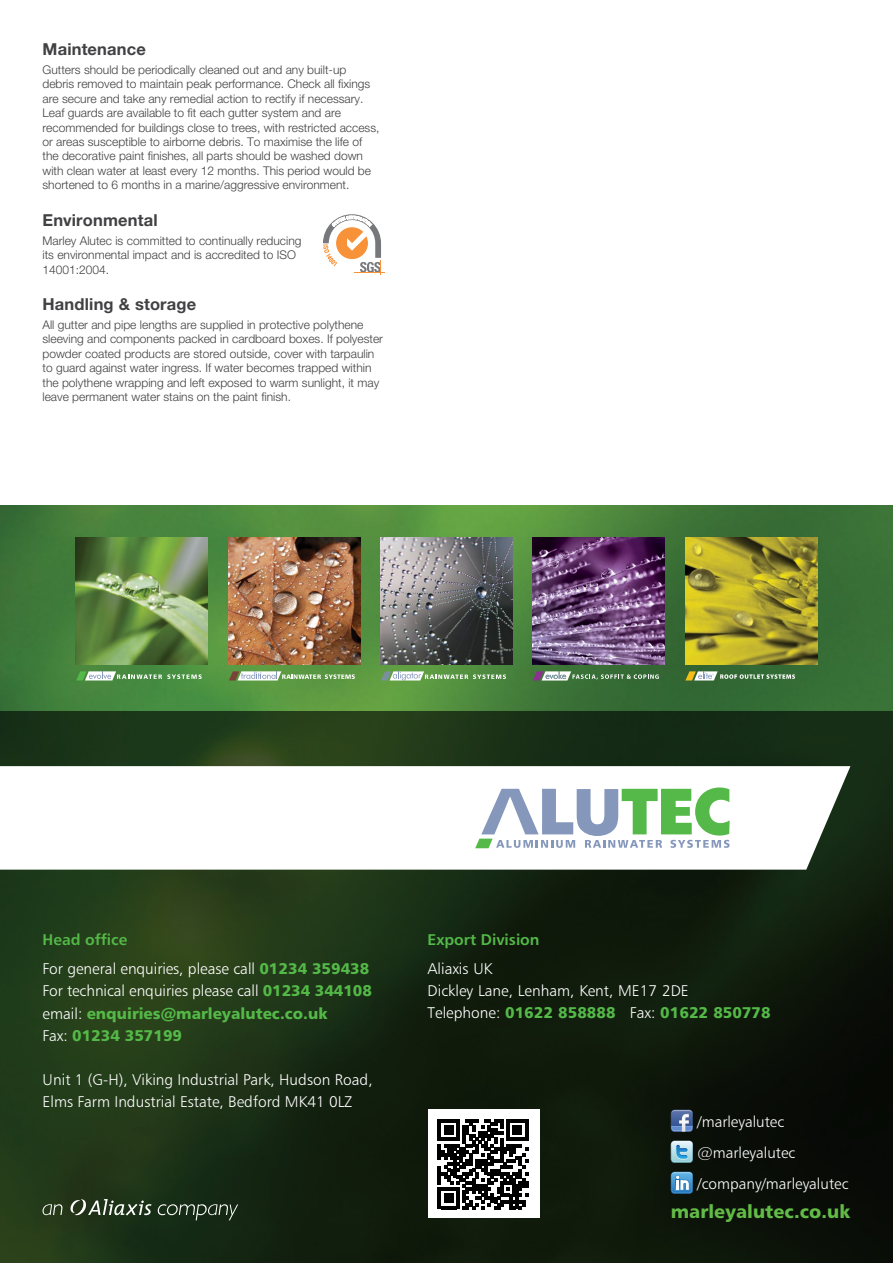
<style>
.page{position:relative;width:893px;height:1263px;background:#fff}
.page>*{position:absolute;margin:0;border:0;box-sizing:border-box;transform-origin:0 0}
.t1{font:18.45px "Humanist 777 BT Black B";color:#62bb46}
.t2{font:700 16.5px "Helvetica Neue";letter-spacing:.01em;color:#414042}
.t3{font:15.6px/22.2px "Humanist 777 BT Light B";color:#fff}
.t4{font:15.6px/22.2px "Humanist 777 BT Black B";color:#54b948}
.t5{font:15.6px "Humanist 777 BT Bold B";color:#54b948}
.t6{font:15.45px/31px "Humanist 777 BT Light B";color:#fff}
.t7{font:300 12px/14.4px "Helvetica Neue";color:#414042}
.s1{font-family:"Humanist 777 BT Black B";color:#54b948}
.s2{font-family:"Humanist 777 BT Light B";color:#fff}
</style>
<div class="page">
<img style="left:0;top:505px;width:893px;height:206px">
<svg style="left:0;top:711px;width:893px;height:552px;background:#162611"></svg>
<svg style="left:0;top:766px;width:850px;height:104px"></svg>
<svg style="left:475px;top:787px;width:255px;height:61px"></svg>
<svg style="left:671px;top:1110px;width:22px;height:22px"></svg>
<svg style="left:671px;top:1141px;width:22px;height:22px"></svg>
<svg style="left:671px;top:1172px;width:22px;height:22px"></svg>
<div style="left:428px;top:1110px;width:111px;height:108px;background:#fff"></div>
<svg style="left:438px;top:1119px;width:90px;height:90px"></svg>
<hr style="left:354px;top:272px;width:31px;height:1px;background:#f79239">
<svg style="left:323px;top:214px;width:58px;height:61px"></svg>
<svg style="left:70px;top:1199px;width:81px;height:16px"></svg>
<svg style="left:157px;top:1204px;width:81px;height:16px"></svg>
<svg style="left:43px;top:1204px;width:20px;height:11px"></svg>
<img style="left:76px;top:537px;width:132px;height:127px">
<img style="left:229px;top:537px;width:132px;height:127px">
<img style="left:381px;top:537px;width:131px;height:127px">
<img style="left:533px;top:538px;width:131px;height:127px">
<img style="left:685px;top:538px;width:132px;height:127px">
<svg style="left:76px;top:671px;width:126px;height:9px"></svg>
<svg style="left:229px;top:671px;width:126px;height:9px"></svg>
<svg style="left:381px;top:671px;width:125px;height:9px"></svg>
<svg style="left:533px;top:671px;width:126px;height:9px"></svg>
<svg style="left:685px;top:671px;width:110px;height:9px"></svg>
<h2 class="t2" style="left:43px;top:39px;width:105px">Maintenance</h2>
<p class="t7" style="left:43px;top:62px;width:338px">Gutters should be periodically cleaned out and any built-up debris removed to maintain peak performance. Check all fixings are secure and take any remedial action to rectify if necessary.<br>Leaf guards are available to fit each gutter system and are recommended for buildings close to trees, with restricted access, or areas susceptible to airborne debris. To maximise the life of the decorative paint finishes, all parts should be washed down with clean water at least every 12 months. This period would be shortened to 6 months in a marine/aggressive environment.</p>
<h2 class="t2" style="left:43px;top:210px;width:117px">Environmental</h2>
<p class="t7" style="left:43px;top:233px;width:260px">Marley Alutec is committed to continually reducing its environmental impact and is accredited to ISO<br>14001:2004.</p>
<h2 class="t2" style="left:43px;top:294px;width:155px">Handling &amp; storage</h2>
<p class="t7" style="left:43px;top:317px;width:342px">All gutter and pipe lengths are supplied in protective polythene sleeving and components packed in cardboard boxes. If polyester powder coated products are stored outside, cover with tarpaulin to guard against water ingress. If water becomes trapped within the polythene wrapping and left exposed to warm sunlight, it may leave permanent water stains on the paint finish.</p>
<h3 class="t5" style="left:43px;top:930px;width:86px">Head office</h3>
<h3 class="t3" style="left:43px;top:957px;width:331px">For general enquiries, please call <span class="s1">01234 359438<br></span>For technical enquiries please call <span class="s1">01234 344108</span></h3>
<h3 class="t4" style="left:43px;top:1002px;width:287px"><span class="s2">email:</span> enquiries@marleyalutec.co.uk<br><span class="s2">Fax:</span> 01234 357199</h3>
<h3 class="t3" style="left:43px;top:1068px;width:332px">Unit 1 (G-H), Viking Industrial Park, Hudson Road,<br>Elms Farm Industrial Estate, Bedford MK41 0LZ</h3>
<h3 class="t5" style="left:428px;top:930px;width:113px">Export Division</h3>
<h3 class="t3" style="left:428px;top:957px;width:263px">Aliaxis UK<br>Dickley Lane, Lenham, Kent, ME17 2DE</h3>
<h3 class="t4" style="left:428px;top:1001px;width:345px"><span class="s2">Telephone:</span> 01622 858888 <span class="s2">Fax:</span> 01622 850778</h3>
<p class="t6" style="left:697px;top:1105px;width:153px">/marleyalutec @marleyalutec /company/marleyalutec</p>
<h1 class="t1" style="left:671px;top:1199px;width:181px">marleyalutec.co.uk</h1>
</div>
